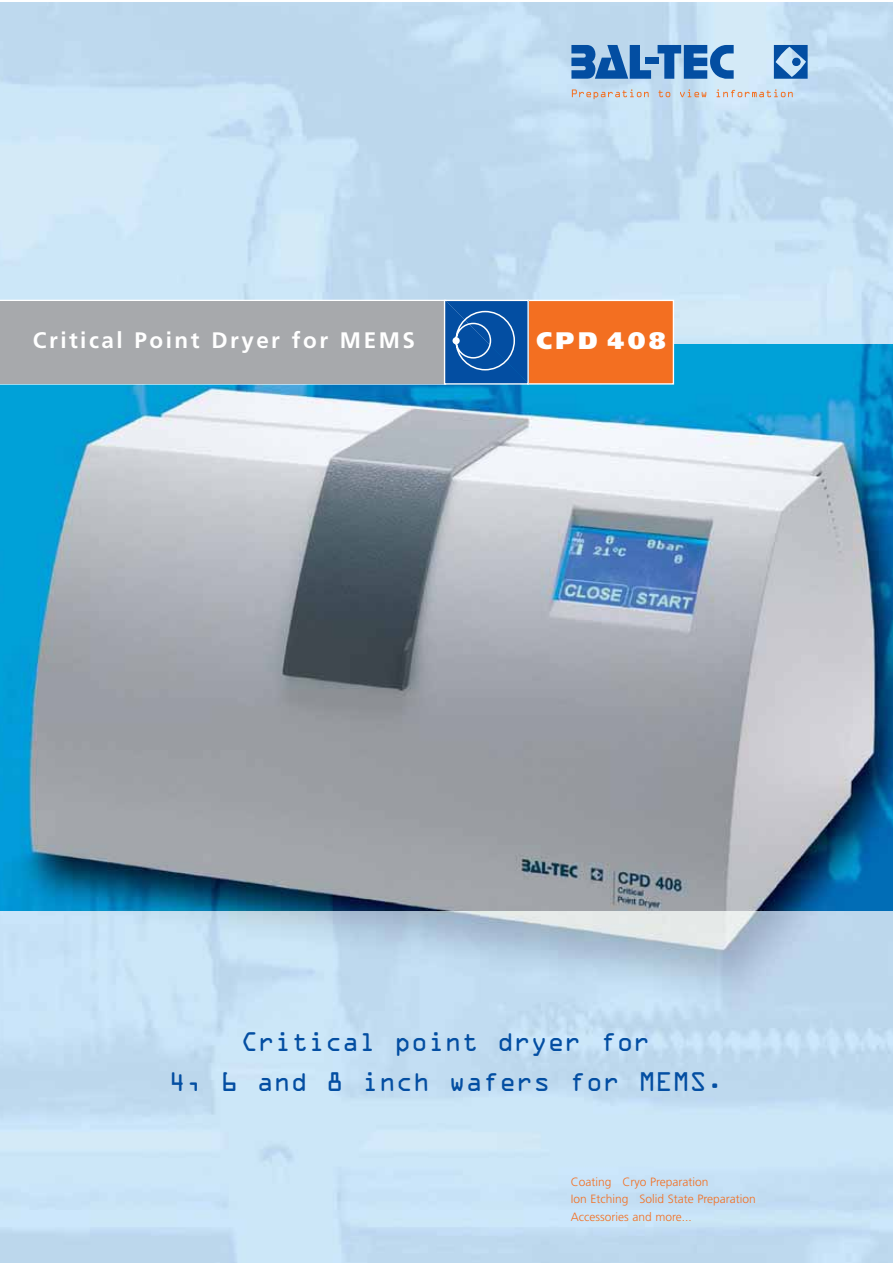
<style>
.page{position:relative;width:893px;height:1263px;background:#fff}
.page>*{position:absolute;margin:0;border:0;box-sizing:border-box;transform-origin:0 0}
.t1{font:24.15px/40.3px "OCRA";letter-spacing:-.025em;color:#034ea2;text-align:center}
.t2{font:900 24px "Frutiger";letter-spacing:.15em;color:#fff}
.t3{font:700 22.5px "Frutiger";letter-spacing:.11em;color:#fff}
.t4{font:300 12px/17.2px "Frutiger";color:#f36f21}
</style>
<div class="page">
<img style="left:0;top:2px;width:892px;height:1260px">
<img style="left:0;top:345px;width:892px;height:566px">
<div style="left:645px;top:58px;width:14px;height:6px;background:#034ea2"></div>
<svg style="left:657px;top:45px;width:76px;height:34px;background:#4e86c1"></svg>
<svg style="left:773px;top:45px;width:34px;height:34px"></svg>
<div style="left:792px;top:58px;width:8px;height:8px;background:#034ea2;border-radius:50%"></div>
<svg style="left:571px;top:45px;width:80px;height:34px;background:#447ebc"></svg>
<svg style="left:572px;top:89px;width:76px;height:10px"></svg>
<svg style="left:658px;top:90px;width:12px;height:7px"></svg>
<svg style="left:680px;top:89px;width:26px;height:8px"></svg>
<svg style="left:716px;top:89px;width:76px;height:8px"></svg>
<svg style="left:0;top:299px;width:674px;height:86px;background:#ec8244"></svg>
<div style="left:0;top:301px;width:448px;height:82px;background:#a7a9ac"></div>
<svg style="left:446px;top:302px;width:81px;height:81px;background:#1359a7"></svg>
<div style="left:452px;top:337px;width:7px;height:7px;background:#fff;border-radius:50%"></div>
<div style="left:444px;top:300px;width:85px;height:85px;border:1px solid #fff"></div>
<h3 class="t3" style="left:33px;top:331px;width:383px">Critical Point Dryer for MEMS</h3>
<h2 class="t2" style="left:536px;top:331px;width:131px">CPD 408</h2>
<h1 class="t1" style="left:168px;top:1024px;width:557px">Critical point dryer for<br>4, 6 and 8 inch wafers for MEMS.</h1>
<p class="t4" style="left:571px;top:1174px;width:186px">Coating Cryo Preparation<br>Ion Etching Solid State Preparation<br>Accessories and more...</p>
</div>
